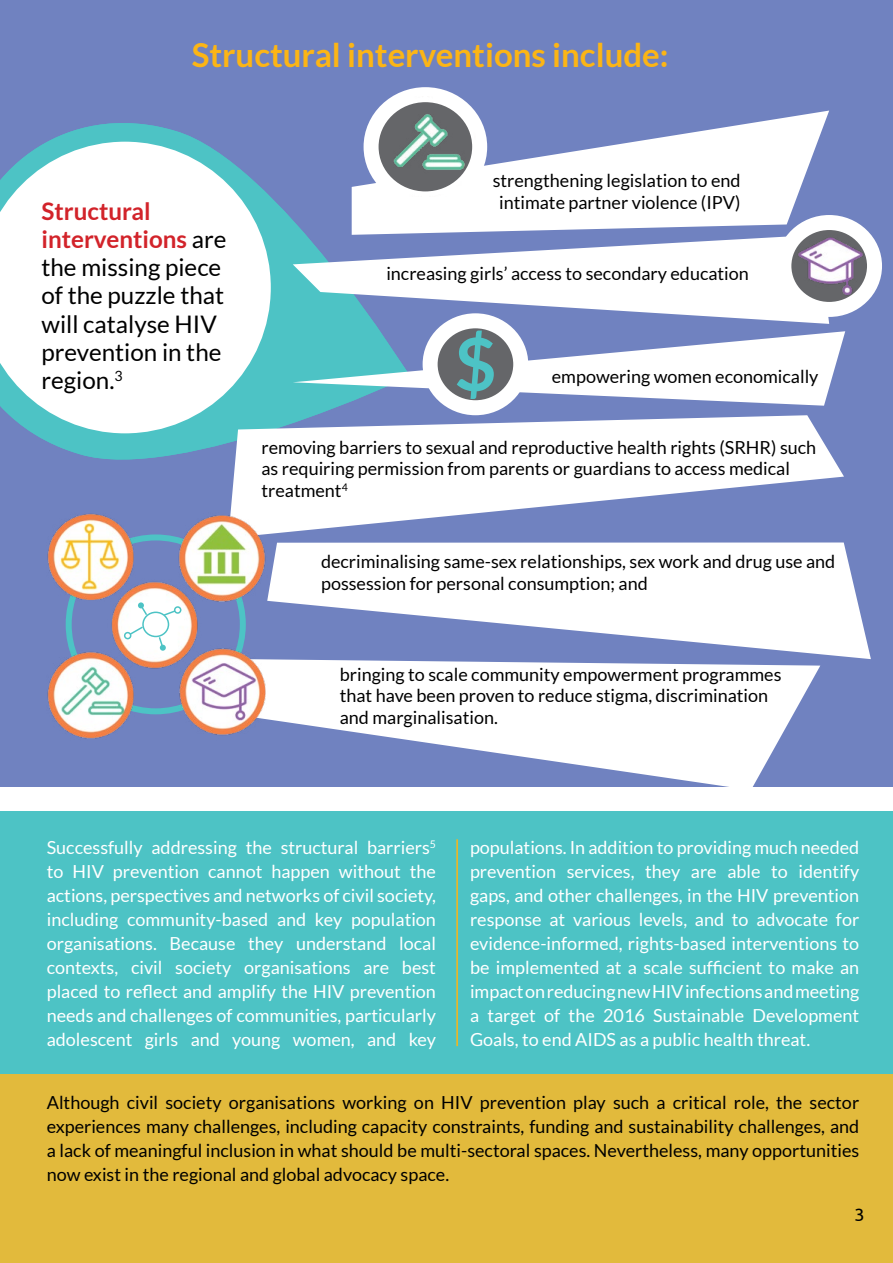
<style>
.page{position:relative;width:893px;height:1263px;background:#fff}
.page>*{position:absolute;margin:0;border:0;box-sizing:border-box;transform-origin:0 0}
.t1{font:700 73.2px "Lato";color:#4dc3c5}
.t2{font:700 33px "Lato";color:#fcb515}
.t3{font:24.15px/28.2px "Lato";color:#000}
.t4{font:18px/21.6px "Lato";color:#000}
.t5{font:18px/24px "Lato";color:#fff;text-align:justify}
.t6{font:18px "Ubuntu";color:#000}
.s1{font-weight:700;color:#d2232a}
</style>
<div class="page">
<div style="left:0;top:1061px;width:893px;height:202px;background:#e2ba3c"></div>
<div style="left:0;top:0;width:893px;height:787px;background:#7082c0"></div>
<div style="left:0;top:811px;width:893px;height:263px;background:#4dc3c5"></div>
<svg style="left:33px;top:123px;width:347px;height:337px"></svg>
<svg style="left:0;top:142px;width:271px;height:291px;background:#e1f2f4"></svg>
<svg style="left:293px;top:235px;width:536px;height:89px;fill:#fff"></svg>
<svg style="left:293px;top:331px;width:552px;height:75px"></svg>
<svg style="left:228px;top:415px;width:616px;height:117px;fill:#fff"></svg>
<svg style="left:293px;top:542px;width:578px;height:117px;fill:#fff"></svg>
<svg style="left:352px;top:111px;width:477px;height:124px;fill:#fff"></svg>
<svg style="left:293px;top:659px;width:527px;height:128px;fill:#fff"></svg>
<hr style="left:456px;top:839px;width:2px;height:207px;background:#fcb515">
<div style="left:776px;top:215px;width:106px;height:102px;border:15px solid #fff;border-radius:50%"></div>
<img style="left:786px;top:223px;width:86px;height:86px">
<div style="left:364px;top:87px;width:123px;height:119px;border:15px solid #fff;border-radius:50%"></div>
<img style="left:375px;top:97px;width:100px;height:100px">
<svg style="left:430px;top:321px;width:91px;height:87px;background:#7b7c7f"></svg>
<div style="left:423px;top:313px;width:105px;height:102px;border:15px solid #fff;border-radius:50%"></div>
<img style="left:47px;top:483px;width:246px;height:256px">
<div style="left:142px;top:612px;width:27px;height:25px;border:2px solid #4dc3c5;border-radius:50%"></div>
<svg style="left:138px;top:602px;width:11px;height:15px"></svg>
<svg style="left:162px;top:609px;width:15px;height:8px"></svg>
<div style="left:174px;top:606px;width:7px;height:8px;border:2px solid #4dc3c5;border-radius:50%"></div>
<svg style="left:128px;top:625px;width:17px;height:11px"></svg>
<div style="left:124px;top:632px;width:7px;height:7px;border:2px solid #4dc3c5;border-radius:50%"></div>
<svg style="left:158px;top:635px;width:8px;height:16px"></svg>
<h2 class="t2" style="left:192px;top:36px;width:478px">Structural interventions include:</h2>
<h3 class="t3" style="left:41px;top:197px;width:187px"><span class="s1">Structural interventions</span> are the missing piece of the puzzle that will catalyse HIV prevention in the region.<sup>3</sup></h3>
<p class="t4" style="left:493px;top:170px;width:249px;text-align:center">strengthening legislation to end intimate partner violence (IPV)</p>
<p class="t4" style="left:386px;top:263px;width:364px">increasing girls’ access to secondary education</p>
<h1 class="t1" style="left:454px;top:322px;width:44px">$</h1>
<p class="t4" style="left:552px;top:365px;width:268px">empowering women economically</p>
<p class="t4" style="left:262px;top:436px;width:556px">removing barriers to sexual and reproductive health rights (SRHR) such as requiring permission from parents or guardians to access medical treatment<sup>4</sup></p>
<p class="t4" style="left:321px;top:551px;width:516px">decriminalising same-sex relationships, sex work and drug use and possession for personal consumption; and</p>
<p class="t4" style="left:340px;top:663px;width:443px">bringing to scale community empowerment programmes that have been proven to reduce stigma, discrimination and marginalisation.</p>
<p class="t5" style="left:47px;top:835px;width:391px">Successfully addressing the structural barriers<sup>5 </sup>to HIV prevention cannot happen without the actions, perspectives and networks of civil society, including community-based and key population organisations. Because they understand local contexts, civil society organisations are best placed to reflect and amplify the HIV prevention needs and challenges of communities, particularly adolescent girls and young women, and key</p>
<p class="t5" style="left:470px;top:835px;width:391px">populations. In addition to providing much needed prevention services, they are able to identify gaps, and other challenges, in the HIV prevention response at various levels, and to advocate for evidence-informed, rights-based interventions to be implemented at a scale sufficient to make an impact on reducing new HIV infections and meeting a target of the 2016 Sustainable Development Goals, to end AIDS as a public health threat.</p>
<p class="t4" style="left:47px;top:1091px;width:814px;line-height:24px;text-align:justify">Although civil society organisations working on HIV prevention play such a critical role, the sector experiences many challenges, including capacity constraints, funding and sustainability challenges, and a lack of meaningful inclusion in what should be multi-sectoral spaces. Nevertheless, many opportunities now exist in the regional and global advocacy space.</p>
<p class="t6" style="left:854px;top:1203px;width:12px">3</p>
</div>
